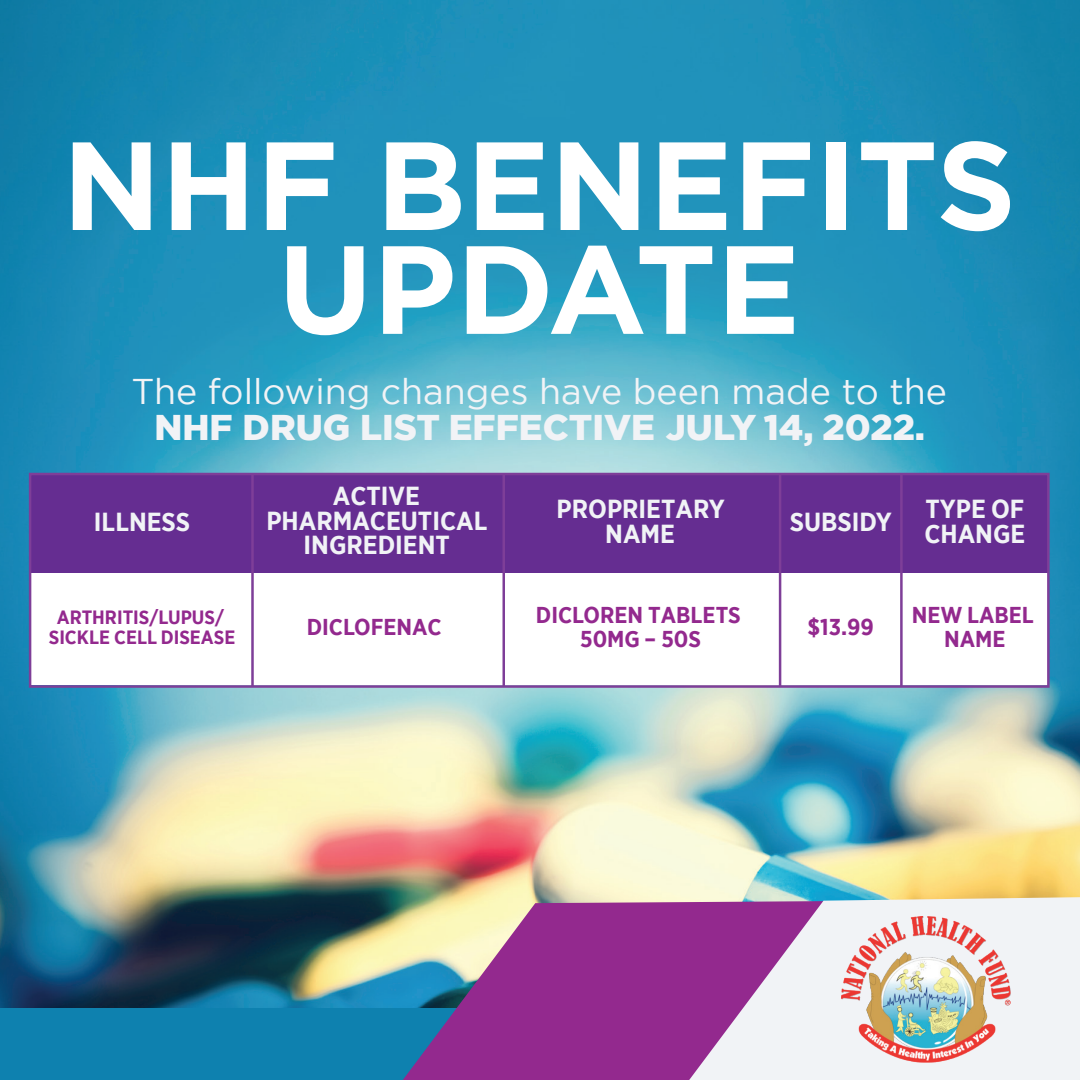
<style>
.page{position:relative;width:1080px;height:1080px;background:#fff}
.page>*{position:absolute;margin:0;border:0;box-sizing:border-box;transform-origin:0 0}
.t1{font:700 125.25px/103.8px "Gotham";color:#fff;text-align:center}
.t2{font:35.75px "Gotham";color:#f1f3f6}
.t3{font:900 35.75px "Gotham";color:#f1f3f6}
.t4{font:700 26px/24.5px "Gotham Narrow";color:#f1f3f6;text-align:center}
.t5{font:700 23px/24.2px "Gotham Narrow";color:#93298e;text-align:center}
.t6{font:700 19.25px/20.5px "Gotham Narrow";color:#93298e;text-align:center}
</style>
<div class="page">
<img style="left:0;top:0;width:1080px;height:1009px">
<div style="left:29px;top:572px;width:1019px;height:113px;background:#fff"></div>
<div style="left:0;top:1009px;width:866px;height:71px;background:#0e81af"></div>
<svg style="left:403px;top:899px;width:286px;height:181px;background:#965097"></svg>
<svg style="left:689px;top:897px;width:391px;height:183px;fill:#f1f3f6"></svg>
<img style="left:842px;top:916px;width:169px;height:147px">
<div style="left:30px;top:474px;width:1018px;height:98px;background:#652d91"></div>
<div style="left:29px;top:473px;width:1021px;height:215px;border:2px solid #7e3e98"></div>
<hr style="left:502px;top:474px;width:3px;height:213px;background:#7e3e98">
<hr style="left:251px;top:474px;width:3px;height:213px;background:#7e3e98">
<hr style="left:779px;top:474px;width:2px;height:213px;background:#7e3e98">
<hr style="left:900px;top:474px;width:3px;height:213px;background:#7e3e98">
<h1 class="t1" style="left:62px;top:133px;width:956px">NHF BENEFITS<br>UPDATE</h1>
<h2 class="t2" style="left:131px;top:368px;width:817px">The following changes have been made to the</h2>
<h2 class="t3" style="left:154px;top:403px;width:772px">NHF DRUG LIST EFFECTIVE JULY 14, 2022.</h2>
<p class="t4" style="left:94px;top:509px;width:98px">ILLNESS</p>
<p class="t4" style="left:266px;top:484px;width:222px">ACTIVE<br>PHARMACEUTICAL<br>INGREDIENT</p>
<p class="t6" style="left:49px;top:606px;width:188px">ARTHRITIS/LUPUS/<br>SICKLE CELL DISEASE</p>
<p class="t5" style="left:307px;top:614px;width:137px">DICLOFENAC</p>
<p class="t4" style="left:557px;top:497px;width:170px">PROPRIETARY<br>NAME</p>
<p class="t4" style="left:790px;top:509px;width:103px">SUBSIDY</p>
<p class="t4" style="left:924px;top:497px;width:102px;text-align:left">TYPE OF<br>CHANGE</p>
<p class="t5" style="left:536px;top:602px;width:206px">DICLOREN TABLETS<br>50MG – 50S</p>
<p class="t5" style="left:808px;top:614px;width:68px">$13.99</p>
<p class="t5" style="left:912px;top:602px;width:124px">NEW LABEL<br>NAME</p>
</div>
